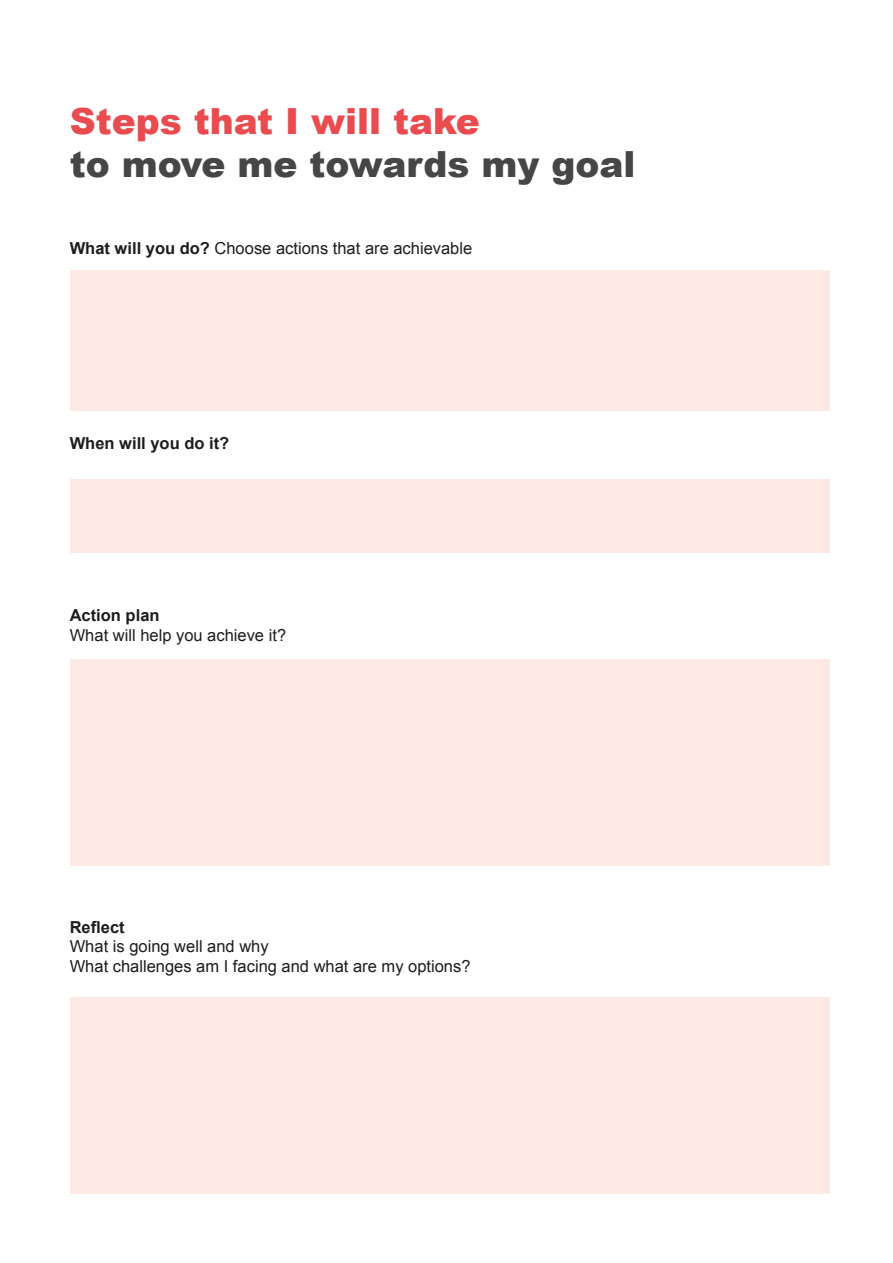
<style>
.page{position:relative;width:893px;height:1263px;background:#fff}
.page>*{position:absolute;margin:0;border:0;box-sizing:border-box;transform-origin:0 0}
.t1{font:900 36px/43.2px "Arial";color:#474646}
.t2{font:16.5px/19.8px "Arial";color:#1d1d1b}
.t3{font:700 16.5px "Arial";color:#1d1d1b}
.s1{color:#e94b4f}
.s2{font-weight:700}
</style>
<div class="page">
<div style="left:70px;top:270px;width:759px;height:140px;background:#fde9e4"></div>
<div style="left:70px;top:479px;width:759px;height:74px;background:#fde9e4"></div>
<div style="left:70px;top:659px;width:759px;height:206px;background:#fde9e4"></div>
<div style="left:70px;top:997px;width:759px;height:196px;background:#fde9e4"></div>
<p class="t1" style="left:70px;top:98px;width:567px"><span class="s1">Steps that I will take<br></span>to move me towards my goal</p>
<p class="t2" style="left:70px;top:238px;width:404px"><span class="s2">What will you do?</span> Choose actions that are achievable</p>
<p class="t3" style="left:70px;top:432px;width:161px">When will you do it?</p>
<p class="t2" style="left:70px;top:606px;width:218px"><span class="s2">Action plan<br></span>What will help you achieve it?</p>
<p class="t2" style="left:70px;top:917px;width:402px"><span class="s2">Reflect<br></span>What is going well and why<br>What challenges am I facing and what are my options?</p>
</div>
